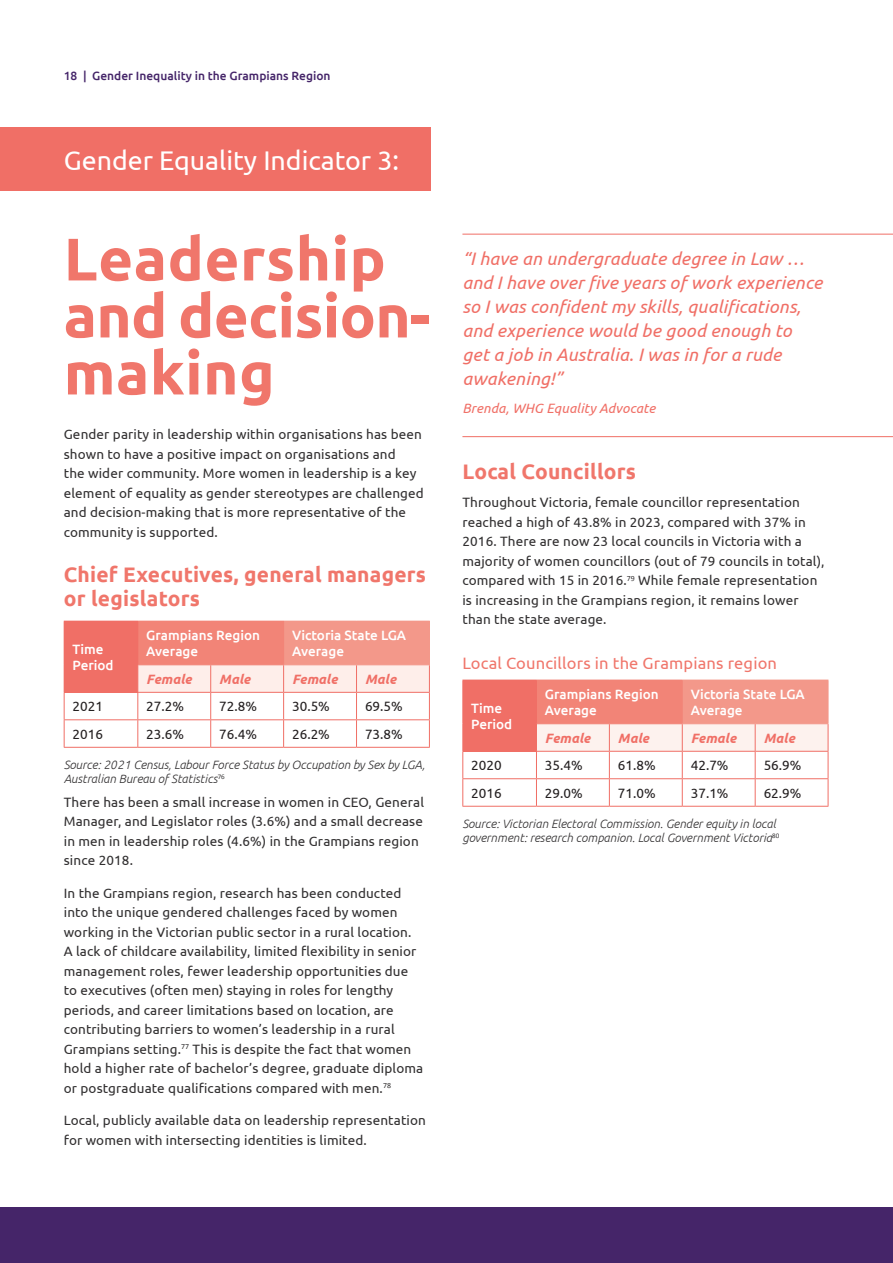
<style>
.page{position:relative;width:893px;height:1263px;background:#fff}
.page>*{position:absolute;margin:0;border:0;box-sizing:border-box;transform-origin:0 0}
.Heading_1{font:700 60px/57px "Ubuntu";letter-spacing:.01em;color:#f0766b}
.Heading_1_5{font:27px "Ubuntu";color:#fff}
.Heading_2{font:700 21px/24px "Ubuntu";letter-spacing:.01em;color:#f0766b}
.Quote_Right_-_Green_Blue{font:italic 18px/24px "Ubuntu";letter-spacing:.01em;color:#f06f66}
.Graph_Header{font:16.5px "Ubuntu";letter-spacing:.01em;color:#f0766b}
.Copy{font:13.5px/19.5px "Ubuntu";letter-spacing:.01em;color:#312f30}
.Table_Heading_1{font:500 13.5px/16.2px "Ubuntu";color:#fff}
.t1{font:13.5px "Ubuntu";color:#231f20}
.t2{font:italic 700 13.5px "Ubuntu";color:#f06f66}
.Quote_Right_-_Green_Blue-2{font:italic 13.5px "Ubuntu";letter-spacing:.01em;color:#f06f66}
.Source_Text{font:italic 300 12px/14.4px "Ubuntu";color:#312f30}
.t3{font:500 12px "Ubuntu";color:#452569}
</style>
<div class="page">
<div style="left:0;top:1208px;width:893px;height:55px;background:#452569"></div>
<div style="left:64px;top:621px;width:74px;height:71px;background:#f06f66"></div>
<div style="left:138px;top:621px;width:146px;height:44px;background:#f28477"></div>
<div style="left:284px;top:621px;width:145px;height:44px;background:#f3988a"></div>
<hr style="left:64px;top:692px;width:74px;height:1px;background:#f06f66">
<svg style="left:64px;top:693px;width:1px;height:54px"></svg>
<hr style="left:64px;top:719px;width:74px;height:1px;background:#f06f66">
<hr style="left:64px;top:747px;width:74px;height:1px;background:#f06f66">
<svg style="left:137px;top:665px;width:293px;height:82px"></svg>
<hr style="left:138px;top:747px;width:73px;height:1px;background:#f06f66">
<hr style="left:211px;top:747px;width:73px;height:1px;background:#f06f66">
<hr style="left:284px;top:747px;width:72px;height:1px;background:#f06f66">
<hr style="left:356px;top:747px;width:74px;height:1px;background:#f06f66">
<hr style="left:429px;top:621px;width:1px;height:43px;background:#f3988a">
<hr style="left:356px;top:664px;width:74px;height:1px;background:#f3988a">
<hr style="left:462px;top:436px;width:431px;height:1px;background:#f06f66">
<hr style="left:462px;top:234px;width:431px;height:1px;background:#f06f66">
<div style="left:463px;top:680px;width:73px;height:71px;background:#f06f66"></div>
<div style="left:536px;top:680px;width:146px;height:44px;background:#f28477"></div>
<div style="left:682px;top:680px;width:146px;height:44px;background:#f3988a"></div>
<hr style="left:462px;top:680px;width:1px;height:44px;background:#f06f66">
<hr style="left:536px;top:680px;width:1px;height:44px;background:#f06f66">
<hr style="left:682px;top:680px;width:1px;height:43px;background:#f28477">
<hr style="left:828px;top:680px;width:1px;height:43px;background:#f3988a">
<hr style="left:609px;top:723px;width:74px;height:1px;background:#f28477">
<hr style="left:462px;top:751px;width:74px;height:1px;background:#f06f66">
<svg style="left:462px;top:724px;width:1px;height:82px"></svg>
<hr style="left:462px;top:778px;width:74px;height:1px;background:#f06f66">
<hr style="left:462px;top:806px;width:74px;height:1px;background:#f06f66">
<svg style="left:536px;top:724px;width:293px;height:82px"></svg>
<hr style="left:536px;top:806px;width:73px;height:1px;background:#f06f66">
<hr style="left:609px;top:806px;width:73px;height:1px;background:#f06f66">
<hr style="left:682px;top:806px;width:73px;height:1px;background:#f06f66">
<hr style="left:755px;top:806px;width:73px;height:1px;background:#f06f66">
<div style="left:0;top:128px;width:431px;height:63px;background:#f06f66"></div>
<p class="t3" style="left:64px;top:69px;width:268px">18 | Gender Inequality in the Grampians Region</p>
<p class="Heading_1_5" style="left:64px;top:144px;width:337px">Gender Equality Indicator 3:</p>
<p class="Heading_1" style="left:64px;top:230px;width:368px">Leadership and decision&shy;making</p>
<p class="Copy" style="left:64px;top:424px;width:362px">Gender parity in leadership within organisations has been shown to have a positive impact on organisations and<br>the wider community. More women in leadership is a key element of equality as gender stereotypes are challenged and decision-making that is more representative of the community is supported.</p>
<p class="Heading_2" style="left:64px;top:562px;width:364px">Chief Executives, general managers or legislators</p>
<p class="Table_Heading_1" style="left:73px;top:640px;width:43px">Time<br>Period</p>
<p class="Table_Heading_1" style="left:146px;top:627px;width:115px">Grampians Region<br>Average</p>
<p class="Table_Heading_1" style="left:292px;top:627px;width:116px">Victoria State LGA<br>Average</p>
<p class="t2" style="left:146px;top:671px;width:47px">Female</p>
<p class="t2" style="left:219px;top:671px;width:33px">Male</p>
<p class="t2" style="left:292px;top:671px;width:47px">Female</p>
<p class="t2" style="left:365px;top:671px;width:33px">Male</p>
<p class="t1" style="left:73px;top:698px;width:32px">2021</p>
<p class="t1" style="left:146px;top:698px;width:39px">27.2%</p>
<p class="t1" style="left:219px;top:698px;width:39px">72.8%</p>
<p class="t1" style="left:292px;top:698px;width:39px">30.5%</p>
<p class="t1" style="left:365px;top:698px;width:39px">69.5%</p>
<p class="t1" style="left:73px;top:726px;width:32px">2016</p>
<p class="t1" style="left:146px;top:726px;width:39px">23.6%</p>
<p class="t1" style="left:219px;top:726px;width:39px">76.4%</p>
<p class="t1" style="left:292px;top:726px;width:39px">26.2%</p>
<p class="t1" style="left:365px;top:726px;width:39px">73.8%</p>
<p class="Source_Text" style="left:64px;top:757px;width:363px">Source: 2021 Census, Labour Force Status by Occupation by Sex by LGA,<br>Australian Bureau of Statistics<sup>76</sup></p>
<p class="Copy" style="left:64px;top:792px;width:362px">There has been a small increase in women in CEO, General Manager, and Legislator roles (3.6%) and a small decrease in men in leadership roles (4.6%) in the Grampians region since 2018.</p>
<p class="Copy" style="left:64px;top:883px;width:361px">In the Grampians region, research has been conducted into the unique gendered challenges faced by women working in the Victorian public sector in a rural location.<br>A lack of childcare availability, limited flexibility in senior management roles, fewer leadership opportunities due to executives (often men) staying in roles for lengthy periods, and career limitations based on location, are contributing barriers to women’s leadership in a rural Grampians setting.<sup>77</sup> This is despite the fact that women hold a higher rate of bachelor’s degree, graduate diploma or postgraduate qualifications compared with men.<sup>78</sup></p>
<p class="Copy" style="left:64px;top:1110px;width:364px">Local, publicly available data on leadership representation for women with intersecting identities is limited.</p>
<p class="Quote_Right_-_Green_Blue" style="left:462px;top:246px;width:361px">“I have an undergraduate degree in Law … and I have over five years of work experience so I was confident my skills, qualifications, and experience would be good enough to get a job in Australia. I was in for a rude awakening!”</p>
<p class="Quote_Right_-_Green_Blue-2" style="left:462px;top:400px;width:195px">Brenda, WHG Equality Advocate</p>
<p class="Heading_2" style="left:462px;top:460px;width:175px">Local Councillors</p>
<p class="Copy" style="left:462px;top:492px;width:364px">Throughout Victoria, female councillor representation reached a high of 43.8% in 2023, compared with 37% in 2016. There are now 23 local councils in Victoria with a majority of women councillors (out of 79 councils in total), compared with 15 in 2016.<sup>79</sup> While female representation is increasing in the Grampians region, it remains lower than the state average.</p>
<p class="Graph_Header" style="left:462px;top:654px;width:316px">Local Councillors in the Grampians region</p>
<p class="Table_Heading_1" style="left:471px;top:699px;width:43px">Time<br>Period</p>
<p class="Table_Heading_1" style="left:545px;top:686px;width:115px">Grampians Region<br>Average</p>
<p class="Table_Heading_1" style="left:691px;top:686px;width:116px">Victoria State LGA<br>Average</p>
<p class="t2" style="left:545px;top:730px;width:47px">Female</p>
<p class="t2" style="left:618px;top:730px;width:33px">Male</p>
<p class="t2" style="left:691px;top:730px;width:47px">Female</p>
<p class="t2" style="left:764px;top:730px;width:33px">Male</p>
<p class="t1" style="left:471px;top:757px;width:32px">2020</p>
<p class="t1" style="left:545px;top:757px;width:39px">35.4%</p>
<p class="t1" style="left:618px;top:757px;width:39px">61.8%</p>
<p class="t1" style="left:691px;top:757px;width:39px">42.7%</p>
<p class="t1" style="left:764px;top:757px;width:39px">56.9%</p>
<p class="t1" style="left:471px;top:785px;width:32px">2016</p>
<p class="t1" style="left:545px;top:785px;width:39px">29.0%</p>
<p class="t1" style="left:618px;top:785px;width:39px">71.0%</p>
<p class="t1" style="left:691px;top:785px;width:39px">37.1%</p>
<p class="t1" style="left:764px;top:785px;width:39px">62.9%</p>
<p class="Source_Text" style="left:462px;top:816px;width:318px">Source: Victorian Electoral Commission. Gender equity in local government: research companion. Local Government Victoria<sup>80</sup></p>
</div>
